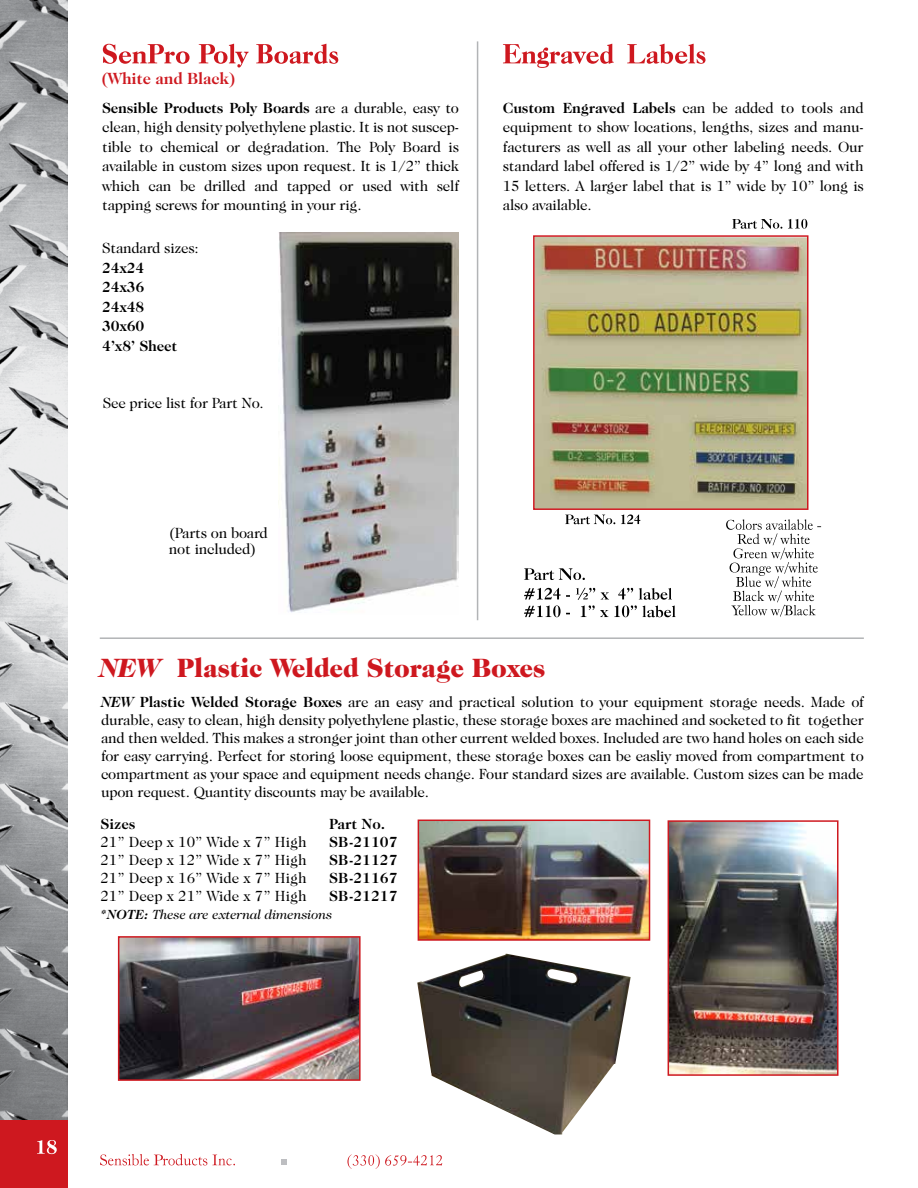
<style>
.page{position:relative;width:918px;height:1188px;background:#fff}
.page>*{position:absolute;margin:0;border:0;box-sizing:border-box;transform-origin:0 0}
.t1{font:900 27px "Caslon 224 IT Cby BT";letter-spacing:-.015em;color:#ce181f}
.t2{font:700 16.5px "Caslon 224 IT Cby BT";letter-spacing:-.015em;color:#ce181f}
.t3{font:15px/19.5px "Caslon 224 IT Cby BT";letter-spacing:-.015em;color:#000;text-align:justify}
.t4{font:700 15px/19.5px "Caslon 224 IT Cby BT";color:#000}
.t5{font:italic 13.5px "Caslon 224 IT Cby BT";color:#000}
.s1{font-weight:700}
.s2{font-style:italic}
.s3{font-weight:700;font-style:italic}
</style>
<div class="page">
<hr style="left:100px;top:637px;width:764px;height:2px;background:#b2b4b6">
<hr style="left:477px;top:41px;width:1px;height:579px;background:#b2b4b6">
<svg style="left:100px;top:1154px;width:342px;height:15px"></svg>
<svg style="left:103px;top:44px;width:235px;height:24px"></svg>
<img style="left:279px;top:232px;width:179px;height:381px">
<svg style="left:503px;top:44px;width:111px;height:24px"></svg>
<svg style="left:627px;top:44px;width:79px;height:20px"></svg>
<svg style="left:524px;top:568px;width:61px;height:12px"></svg>
<svg style="left:524px;top:588px;width:152px;height:29px"></svg>
<svg style="left:726px;top:519px;width:95px;height:98px"></svg>
<img style="left:536px;top:238px;width:270px;height:269px">
<svg style="left:732px;top:219px;width:75px;height:10px"></svg>
<svg style="left:565px;top:514px;width:75px;height:10px"></svg>
<img style="left:671px;top:823px;width:165px;height:250px">
<img style="left:421px;top:823px;width:226px;height:115px">
<img style="left:121px;top:939px;width:237px;height:139px">
<img style="left:417px;top:954px;width:214px;height:181px">
<svg style="left:457px;top:970px;width:29px;height:17px"></svg>
<svg style="left:545px;top:968px;width:34px;height:17px"></svg>
<img style="left:0;top:0;width:68px;height:1121px">
<div style="left:0;top:1121px;width:68px;height:67px;background:#ce181f"></div>
<svg style="left:37px;top:1140px;width:20px;height:14px"></svg>
<div style="left:533px;top:235px;width:276px;height:275px;border:2px solid #ce181f"></div>
<div style="left:118px;top:936px;width:243px;height:145px;border:2px solid #ce181f"></div>
<div style="left:418px;top:820px;width:232px;height:121px;border:2px solid #ce181f"></div>
<div style="left:668px;top:820px;width:171px;height:256px;border:2px solid #ce181f"></div>
<p class="t2" style="left:101px;top:68px;width:137px">(White and Black)</p>
<p class="t3" style="left:102px;top:98px;width:358px"><span class="s1">Sensible Products Poly Boards</span> are a durable, easy to clean, high density polyethylene plastic. It is not suscep&shy;tible to chemical or degradation. The Poly Board is available in custom sizes upon request. It is 1/2” thick which can be drilled and tapped or used with self tapping screws for mounting in your rig.</p>
<p class="t3" style="left:102px;top:238px;width:98px">Standard sizes:</p>
<p class="t4" style="left:102px;top:258px;width:77px">24x24<br>24x36<br>24x48<br>30x60<br>4’x8’ Sheet</p>
<p class="t3" style="left:103px;top:393px;width:162px">See price list for Part No.</p>
<p class="t3" style="left:503px;top:97px;width:362px"><span class="s1">Custom Engraved Labels</span> can be added to tools and equipment to show locations, lengths, sizes and manu&shy;facturers as well as all your other labeling needs. Our standard label offered is 1/2” wide by 4” long and with 15 letters. A larger label that is 1” wide by 10” long is also available.</p>
<p class="t3" style="left:169px;top:524px;width:101px;line-height:16.5px">(Parts on board not included)</p>
<h1 class="t1" style="left:100px;top:651px;width:447px"><span class="s2">NEW</span> Plastic Welded Storage Boxes</h1>
<p class="t3" style="left:101px;top:693px;width:764px;line-height:18px"><span class="s3">NEW</span> <span class="s1">Plastic Welded Storage Boxes</span> are an easy and practical solution to your equipment storage needs. Made of durable, easy to clean, high density polyethylene plastic, these storage boxes are machined and socketed to fit together and then welded. This makes a stronger joint than other current welded boxes. Included are two hand holes on each side for easy carrying. Perfect for storing loose equipment, these storage boxes can be easliy moved from compartment to compartment as your space and equipment needs change. Four standard sizes are available. Custom sizes can be made upon request. Quantity discounts may be available.</p>
<p class="t4" style="left:101px;top:813px;width:37px">Sizes</p>
<p class="t4" style="left:329px;top:813px;width:58px">Part No.</p>
<p class="t3" style="left:101px;top:831px;width:208px">21” Deep x 10” Wide x 7” High</p>
<p class="t4" style="left:329px;top:831px;width:70px">SB-21107</p>
<p class="t3" style="left:101px;top:849px;width:208px">21” Deep x 12” Wide x 7” High</p>
<p class="t4" style="left:329px;top:849px;width:70px">SB-21127</p>
<p class="t3" style="left:101px;top:867px;width:208px">21” Deep x 16” Wide x 7” High</p>
<p class="t4" style="left:329px;top:867px;width:70px">SB-21167</p>
<p class="t3" style="left:101px;top:885px;width:208px">21” Deep x 21” Wide x 7” High</p>
<p class="t4" style="left:329px;top:885px;width:70px">SB-21217</p>
<p class="t5" style="left:100px;top:906px;width:233px"><span class="s1">*NOTE:</span> These are external dimensions</p>
</div>
